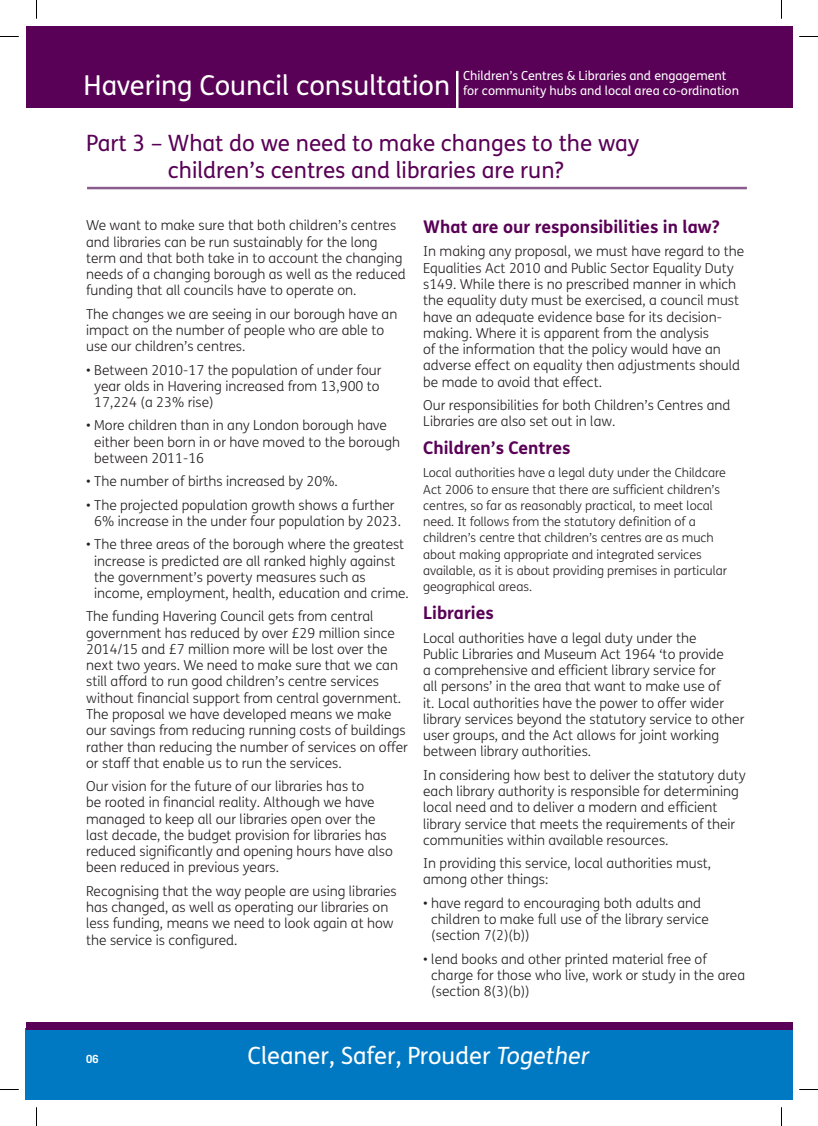
<style>
.page{position:relative;width:818px;height:1126px;background:#fff}
.page>*{position:absolute;margin:0;border:0;box-sizing:border-box;transform-origin:0 0}
.t1{font:27.38px "FS Me";color:#fff}
.t2{font:23.75px "FS Me";color:#fff}
.t3{font:22.5px/27.5px "FS Me";color:#590156;text-align:center}
.t4{font:700 17.5px "FS Me";color:#590156}
.t5{font:300 13.75px/16.2px "FS Me";color:#231f20}
.t6{font:300 12.5px/16.2px "FS Me";color:#231f20}
.t7{font:12.5px/15px "FS Me";color:#fff}
.t8{font:700 11.25px "Trade Gothic";color:#fff}
.s1{font-style:italic}
</style>
<div class="page">
<div style="left:26px;top:1028px;width:765px;height:71px;background:#0079c2"></div>
<div style="left:26px;top:26px;width:755px;height:81px;background:#590156"></div>
<hr style="left:455px;top:71px;width:3px;height:37px;background:#fff">
<div style="left:26px;top:1022px;width:755px;height:7px;background:#590156"></div>
<div style="left:781px;top:1022px;width:10px;height:7px;background:#590156"></div>
<div style="left:781px;top:26px;width:10px;height:81px;background:#590156"></div>
<hr style="left:87px;top:187px;width:659px;height:2px;background:#885d8b">
<svg style="left:0;top:36px;width:19px;height:1px"></svg>
<svg style="left:799px;top:36px;width:18px;height:1px"></svg>
<svg style="left:0;top:1089px;width:19px;height:1px"></svg>
<svg style="left:799px;top:1089px;width:18px;height:1px"></svg>
<svg style="left:36px;top:0;width:1px;height:19px"></svg>
<svg style="left:36px;top:1107px;width:1px;height:18px"></svg>
<h1 class="t1" style="left:83px;top:67px;width:368px">Havering Council consultation</h1>
<p class="t7" style="left:463px;top:68px;width:277px">Children’s Centres &amp; Libraries and engagement for community hubs and local area co-ordination</p>
<h3 class="t3" style="left:86px;top:129px;width:554px">Part 3 – What do we need to make changes to the way children’s centres and libraries are run?</h3>
<p class="t5" style="left:86px;top:217px;width:321px">We want to make sure that both children’s centres and libraries can be run sustainably for the long term and that both take in to account the changing needs of a changing borough as well as the reduced funding that all councils have to operate on.</p>
<p class="t5" style="left:86px;top:305px;width:312px">The changes we are seeing in our borough have an impact on the number of people who are able to use our children’s centres.</p>
<p class="t5" style="left:94px;top:361px;width:288px;text-indent:-8px">• Between 2010-17 the population of under four year olds in Havering increased from 13,900 to<br>17,224 (a 23% rise)</p>
<p class="t5" style="left:94px;top:417px;width:307px;text-indent:-8px">• More children than in any London borough have either been born in or have moved to the borough between 2011-16</p>
<p class="t5" style="left:86px;top:473px;width:253px">• The number of births increased by 20%.</p>
<p class="t5" style="left:86px;top:496px;width:316px;text-align:center">• The projected population growth shows a further<br>6% increase in the under four population by 2023.</p>
<p class="t5" style="left:94px;top:536px;width:316px;text-indent:-8px">• The three areas of the borough where the greatest increase is predicted are all ranked highly against the government’s poverty measures such as income, employment, health, education and crime.</p>
<p class="t5" style="left:86px;top:608px;width:323px">The funding Havering Council gets from central government has reduced by over £29 million since 2014/15 and £7 million more will be lost over the next two years. We need to make sure that we can still afford to run good children’s centre services without financial support from central government.<br>The proposal we have developed means we make our savings from reducing running costs of buildings rather than reducing the number of services on offer or staff that enable us to run the services.</p>
<p class="t5" style="left:86px;top:777px;width:308px">Our vision for the future of our libraries has to<br>be rooted in financial reality. Although we have managed to keep all our libraries open over the last decade, the budget provision for libraries has reduced significantly and opening hours have also been reduced in previous years.</p>
<p class="t5" style="left:86px;top:882px;width:312px">Recognising that the way people are using libraries has changed, as well as operating our libraries on less funding, means we need to look again at how the service is configured.</p>
<p class="t4" style="left:423px;top:213px;width:298px">What are our responsibilities in law?</p>
<p class="t5" style="left:423px;top:243px;width:322px">In making any proposal, we must have regard to the Equalities Act 2010 and Public Sector Equality Duty s149. While there is no prescribed manner in which the equality duty must be exercised, a council must have an adequate evidence base for its decision&shy;making. Where it is apparent from the analysis<br>of the information that the policy would have an adverse effect on equality then adjustments should be made to avoid that effect.</p>
<p class="t5" style="left:423px;top:396px;width:308px">Our responsibilities for both Children’s Centres and<br>Libraries are also set out in law.</p>
<p class="t4" style="left:423px;top:434px;width:149px">Children’s Centres</p>
<p class="t6" style="left:423px;top:464px;width:305px">Local authorities have a legal duty under the Childcare Act 2006 to ensure that there are sufficient children’s centres, so far as reasonably practical, to meet local need. It follows from the statutory definition of a children’s centre that children’s centres are as much about making appropriate and integrated services available, as it is about providing premises in particular geographical areas.</p>
<p class="t4" style="left:423px;top:599px;width:72px">Libraries</p>
<p class="t5" style="left:423px;top:629px;width:322px">Local authorities have a legal duty under the<br>Public Libraries and Museum Act 1964 ‘to provide<br>a comprehensive and efficient library service for<br>all persons’ in the area that want to make use of<br>it. Local authorities have the power to offer wider library services beyond the statutory service to other user groups, and the Act allows for joint working between library authorities.</p>
<p class="t5" style="left:423px;top:766px;width:324px">In considering how best to deliver the statutory duty each library authority is responsible for determining local need and to deliver a modern and efficient library service that meets the requirements of their communities within available resources.</p>
<p class="t5" style="left:423px;top:854px;width:289px">In providing this service, local authorities must, among other things:</p>
<p class="t5" style="left:431px;top:894px;width:279px;text-indent:-8px">• have regard to encouraging both adults and children to make full use of the library service (section 7(2)(b))</p>
<p class="t5" style="left:431px;top:950px;width:315px;text-indent:-8px">• lend books and other printed material free of charge for those who live, work or study in the area (section 8(3)(b))</p>
<p class="t8" style="left:86px;top:1051px;width:14px">06</p>
<h2 class="t2" style="left:247px;top:1038px;width:343px">Cleaner, Safer, Prouder <span class="s1">Together</span></h2>
</div>
